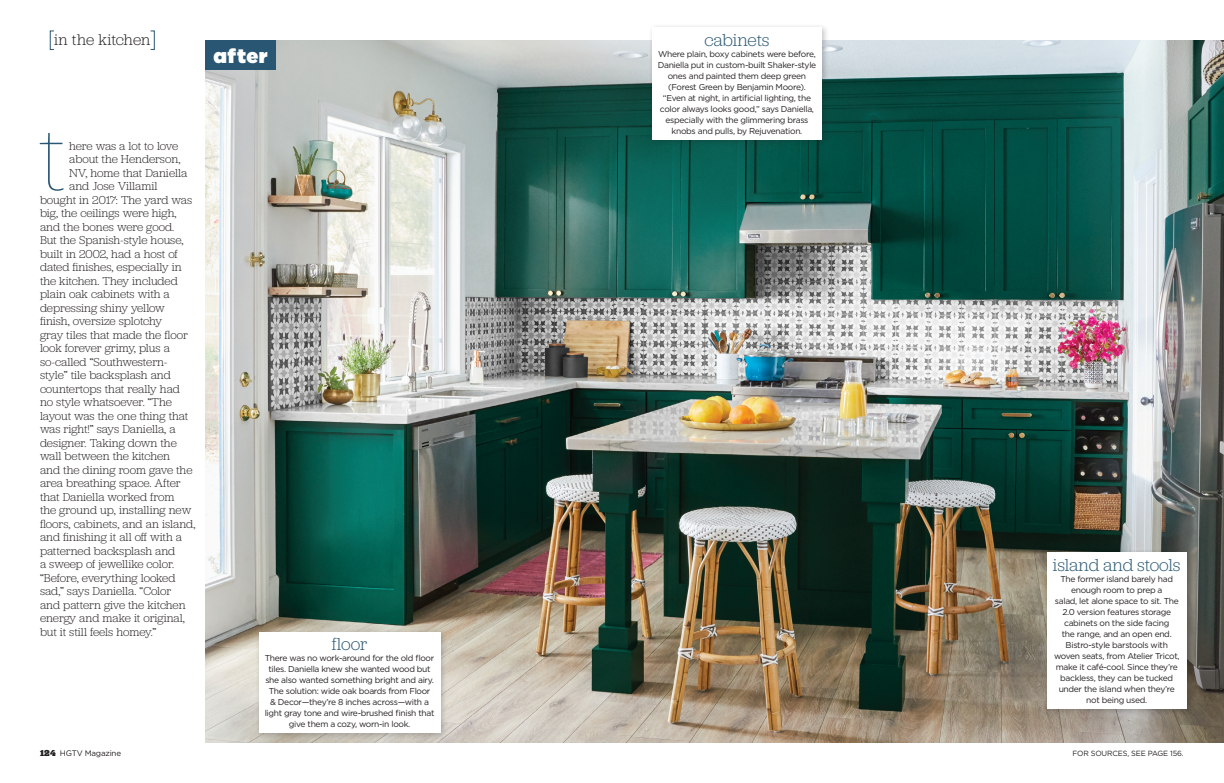
<style>
.page{position:relative;width:1224px;height:783px;background:#fff}
.page>*{position:absolute;margin:0;border:0;box-sizing:border-box;transform-origin:0 0}
.t1{font:100 98.6px "Jubilat Extra";color:#295673}
.t2{font:900 20px "Gotham";letter-spacing:.03em;color:#fff}
.t3{font:300 18px "Jubilat";letter-spacing:-.005em;color:#295673}
.t4{font:300 16px "Jubilat";letter-spacing:.005em;color:#231f20}
.t5{font:300 12px "Jubilat";letter-spacing:-.005em;color:#231f20}
.t6{font:8.5px/11px "Gotham";letter-spacing:-.035em;color:#231f20;text-align:center}
.t7{font:8px "Gotham";letter-spacing:-.025em;color:#231f20}
.t8{font:7.5px "Gotham";letter-spacing:-.02em;color:#231f20}
.s1{font-family:"Jubilat";font-weight:900;font-size:9px}
</style>
<div class="page">
<img style="left:205px;top:40px;width:1019px;height:702px">
<div style="left:205px;top:40px;width:71px;height:29px;background:#295673"></div>
<div style="left:255px;top:629px;width:192px;height:111px;background:#231f20;opacity:.25"></div>
<div style="left:259px;top:633px;width:181px;height:100px;background:#fff"></div>
<div style="left:648px;top:23px;width:181px;height:124px;background:#231f20;opacity:.25"></div>
<div style="left:652px;top:27px;width:170px;height:113px;background:#fff"></div>
<div style="left:1043px;top:549px;width:150px;height:167px;background:#231f20;opacity:.25"></div>
<div style="left:1047px;top:553px;width:139px;height:156px;background:#fff"></div>
<div style="left:50px;top:31px;width:4px;height:19px;border:1px solid #295673"></div>
<div style="left:150px;top:31px;width:5px;height:19px;border:1px solid #295673"></div>
<h3 class="t4" style="left:54px;top:30px;width:98px">in the kitchen</h3>
<h2 class="t2" style="left:214px;top:42px;width:56px">after</h2>
<h1 class="t1" style="left:38px;top:96px;width:29px">t</h1>
<p class="t5" style="left:69px;top:138px;width:111px">here was a lot to love</p>
<p class="t5" style="left:69px;top:152px;width:113px">about the Henderson,</p>
<p class="t5" style="left:69px;top:165px;width:120px">NV, home that Daniella</p>
<p class="t5" style="left:69px;top:179px;width:90px">and Jose Villamil</p>
<p class="t5" style="left:40px;top:192px;width:154px">bought in 2017: The yard was</p>
<p class="t5" style="left:40px;top:206px;width:138px">big, the ceilings were high,</p>
<p class="t5" style="left:40px;top:219px;width:136px">and the bones were good.</p>
<p class="t5" style="left:40px;top:233px;width:145px">But the Spanish-style house,</p>
<p class="t5" style="left:40px;top:246px;width:139px">built in 2002, had a host of</p>
<p class="t5" style="left:40px;top:260px;width:143px">dated finishes, especially in</p>
<p class="t5" style="left:40px;top:273px;width:139px">the kitchen. They included</p>
<p class="t5" style="left:40px;top:287px;width:131px">plain oak cabinets with a</p>
<p class="t5" style="left:40px;top:300px;width:126px">depressing shiny yellow</p>
<p class="t5" style="left:40px;top:314px;width:124px">finish, oversize splotchy</p>
<p class="t5" style="left:40px;top:327px;width:149px">gray tiles that made the floor</p>
<p class="t5" style="left:40px;top:341px;width:131px">look forever grimy, plus a</p>
<p class="t5" style="left:40px;top:354px;width:129px">so-called “Southwestern-</p>
<p class="t5" style="left:40px;top:368px;width:132px">style” tile backsplash and</p>
<p class="t5" style="left:40px;top:381px;width:141px">countertops that really had</p>
<p class="t5" style="left:40px;top:395px;width:133px">no style whatsoever. “The</p>
<p class="t5" style="left:40px;top:408px;width:150px">layout was the one thing that</p>
<p class="t5" style="left:40px;top:422px;width:137px">was right!” says Daniella, a</p>
<p class="t5" style="left:40px;top:435px;width:138px">designer. Taking down the</p>
<p class="t5" style="left:40px;top:449px;width:132px">wall between the kitchen</p>
<p class="t5" style="left:40px;top:462px;width:154px">and the dining room gave the</p>
<p class="t5" style="left:40px;top:476px;width:142px">area breathing space. After</p>
<p class="t5" style="left:40px;top:489px;width:136px">that Daniella worked from</p>
<p class="t5" style="left:40px;top:503px;width:153px">the ground up, installing new</p>
<p class="t5" style="left:40px;top:516px;width:157px">floors, cabinets, and an island,</p>
<p class="t5" style="left:40px;top:530px;width:144px">and finishing it all off with a</p>
<p class="t5" style="left:40px;top:543px;width:137px">patterned backsplash and</p>
<p class="t5" style="left:40px;top:557px;width:136px">a sweep of jewellike color.</p>
<p class="t5" style="left:40px;top:570px;width:137px">“Before, everything looked</p>
<p class="t5" style="left:40px;top:584px;width:133px">sad,” says Daniella. “Color</p>
<p class="t5" style="left:40px;top:597px;width:147px">and pattern give the kitchen</p>
<p class="t5" style="left:40px;top:611px;width:146px">energy and make it original,</p>
<p class="t5" style="left:40px;top:624px;width:118px">but it still feels homey.”</p>
<h3 class="t3" style="left:332px;top:633px;width:37px">floor</h3>
<p class="t6" style="left:265px;top:653px;width:171px">There was no work-around for the old floor tiles. Daniella knew she wanted wood but she also wanted something bright and airy.<br>The solution: wide oak boards from Floor<br>&amp; Decor—they’re 8 inches across—with a light gray tone and wire-brushed finish that give them a cozy, worn-in look.</p>
<h3 class="t3" style="left:704px;top:28px;width:67px">cabinets</h3>
<p class="t6" style="left:658px;top:48px;width:160px">Where plain, boxy cabinets were before, Daniella put in custom-built Shaker-style ones and painted them deep green (Forest Green by Benjamin Moore). “Even at night, in artificial lighting, the color always looks good,” says Daniella, especially with the glimmering brass knobs and pulls, by Rejuvenation.</p>
<h3 class="t3" style="left:1053px;top:554px;width:129px">island and stools</h3>
<p class="t6" style="left:1054px;top:573px;width:127px">The former island barely had enough room to prep a<br>salad, let alone space to sit. The<br>2.0 version features storage cabinets on the side facing<br>the range, and an open end.<br>Bistro-style barstools with woven seats, from Atelier Tricot, make it café-cool. Since they’re backless, they can be tucked under the island when they’re not being used.</p>
<p class="t7" style="left:40px;top:748px;width:83px"><span class="s1">124</span> HGTV Magazine</p>
<p class="t8" style="left:1073px;top:748px;width:113px">FOR SOURCES, SEE PAGE 156.</p>
</div>
